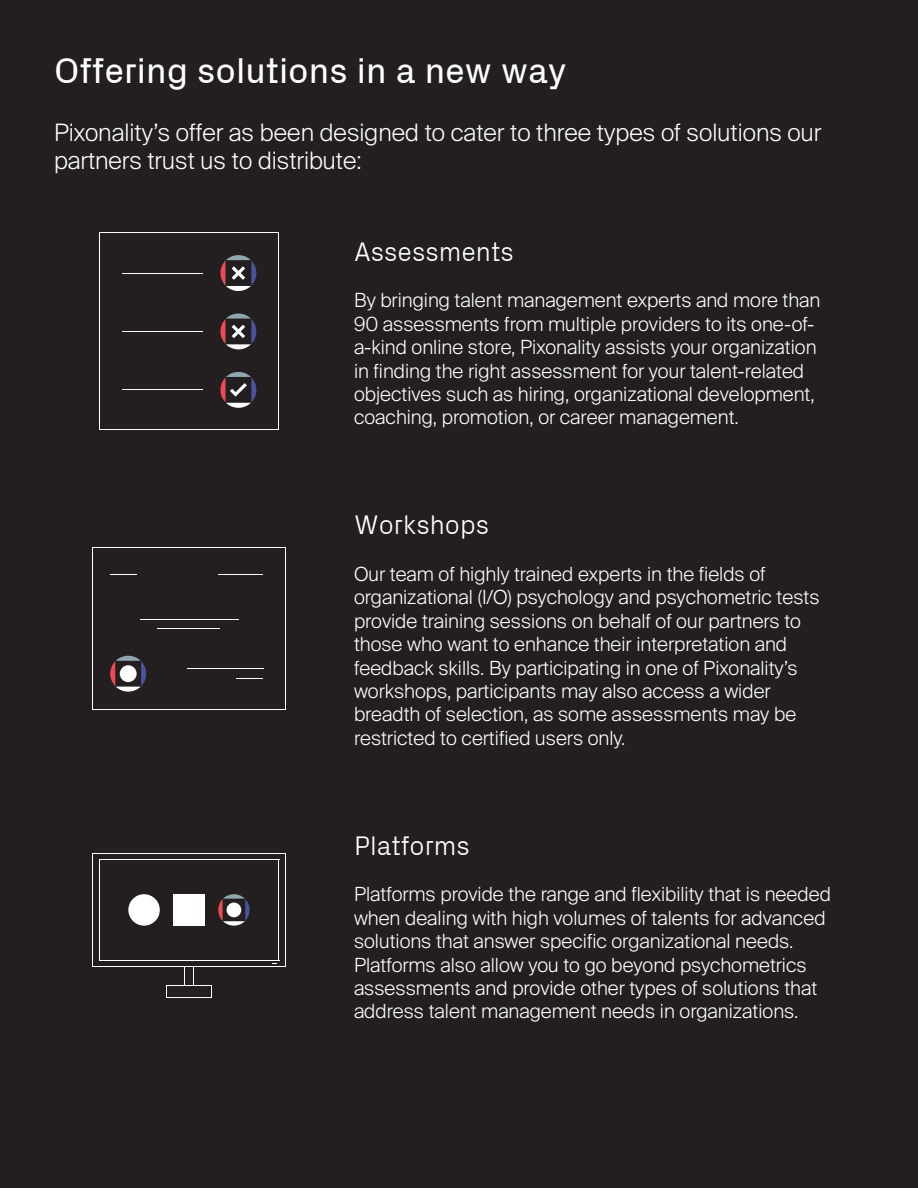
<style>
.page{position:relative;width:918px;height:1188px;background:#231f20}
.page>*{position:absolute;margin:0;border:0;box-sizing:border-box;transform-origin:0 0}
.t1{font:36px "Px Grotesk";color:#fff}
.t2{font:300 27px "Px Grotesk";color:#fff}
.t3{font:300 24px/28.8px "Suisse Intl";color:#fff}
.t4{font:300 19.5px/23.4px "Suisse Intl";color:#fff}
</style>
<div class="page">
<svg style="left:220px;top:372px;width:37px;height:36px"></svg>
<svg style="left:220px;top:255px;width:37px;height:36px"></svg>
<svg style="left:220px;top:313px;width:37px;height:37px"></svg>
<hr style="left:122px;top:273px;width:80px;height:1px;background:#fff">
<hr style="left:122px;top:331px;width:80px;height:1px;background:#fff">
<hr style="left:122px;top:390px;width:80px;height:1px;background:#fff">
<hr style="left:99px;top:233px;width:180px;height:1px;background:#fff">
<hr style="left:99px;top:430px;width:180px;height:1px;background:#fff">
<hr style="left:99px;top:233px;width:1px;height:197px;background:#fff">
<hr style="left:278px;top:233px;width:1px;height:197px;background:#fff">
<hr style="left:92px;top:853px;width:1px;height:114px;background:#fff">
<hr style="left:285px;top:853px;width:1px;height:114px;background:#fff">
<hr style="left:92px;top:966px;width:194px;height:1px;background:#fff">
<hr style="left:92px;top:853px;width:194px;height:1px;background:#fff">
<hr style="left:99px;top:859px;width:1px;height:101px;background:#fff">
<hr style="left:279px;top:859px;width:1px;height:101px;background:#fff">
<hr style="left:99px;top:960px;width:180px;height:1px;background:#fff">
<hr style="left:99px;top:859px;width:180px;height:1px;background:#fff">
<hr style="left:167px;top:998px;width:45px;height:1px;background:#fff">
<hr style="left:167px;top:986px;width:45px;height:1px;background:#fff">
<svg style="left:184px;top:967px;width:1px;height:19px"></svg>
<svg style="left:193px;top:967px;width:1px;height:19px"></svg>
<svg style="left:218px;top:894px;width:32px;height:32px"></svg>
<div style="left:227px;top:903px;width:14px;height:14px;background:#fff;border-radius:50%"></div>
<div style="left:173px;top:894px;width:32px;height:32px;background:#fff"></div>
<div style="left:128px;top:894px;width:32px;height:32px;background:#fff;border-radius:50%"></div>
<hr style="left:92px;top:548px;width:1px;height:161px;background:#fff">
<hr style="left:285px;top:548px;width:1px;height:161px;background:#fff">
<hr style="left:92px;top:709px;width:194px;height:1px;background:#fff">
<hr style="left:92px;top:547px;width:194px;height:1px;background:#fff">
<svg style="left:110px;top:655px;width:37px;height:37px"></svg>
<div style="left:120px;top:665px;width:17px;height:17px;background:#fff;border-radius:50%"></div>
<hr style="left:187px;top:669px;width:76px;height:1px;background:#fff">
<svg style="left:236px;top:678px;width:27px;height:1px"></svg>
<hr style="left:218px;top:574px;width:45px;height:1px;background:#fff">
<hr style="left:140px;top:619px;width:98px;height:1px;background:#fff">
<hr style="left:158px;top:628px;width:62px;height:1px;background:#fff">
<svg style="left:110px;top:574px;width:27px;height:1px"></svg>
<p class="t1" style="left:54px;top:50px;width:514px">Offering solutions in a new way</p>
<p class="t3" style="left:54px;top:118px;width:769px">Pixonality’s offer as been designed to cater to three types of solutions our partners trust us to distribute:</p>
<p class="t2" style="left:354px;top:236px;width:161px">Assessments</p>
<p class="t4" style="left:354px;top:289px;width:468px">By bringing talent management experts and more than 90 assessments from multiple providers to its one-of&shy;a-kind online store, Pixonality assists your organization in finding the right assessment for your talent-related objectives such as hiring, organizational development, coaching, promotion, or career management.</p>
<p class="t2" style="left:354px;top:509px;width:137px">Workshops</p>
<p class="t4" style="left:354px;top:563px;width:467px">Our team of highly trained experts in the fields of organizational (I/O) psychology and psychometric tests provide training sessions on behalf of our partners to those who want to enhance their interpretation and feedback skills. By participating in one of Pixonality’s workshops, participants may also access a wider breadth of selection, as some assessments may be restricted to certified users only.</p>
<p class="t2" style="left:354px;top:830px;width:117px">Platforms</p>
<p class="t4" style="left:354px;top:883px;width:479px">Platforms provide the range and flexibility that is needed when dealing with high volumes of talents for advanced solutions that answer specific organizational needs.<br>Platforms also allow you to go beyond psychometrics assessments and provide other types of solutions that address talent management needs in organizations.</p>
</div>
